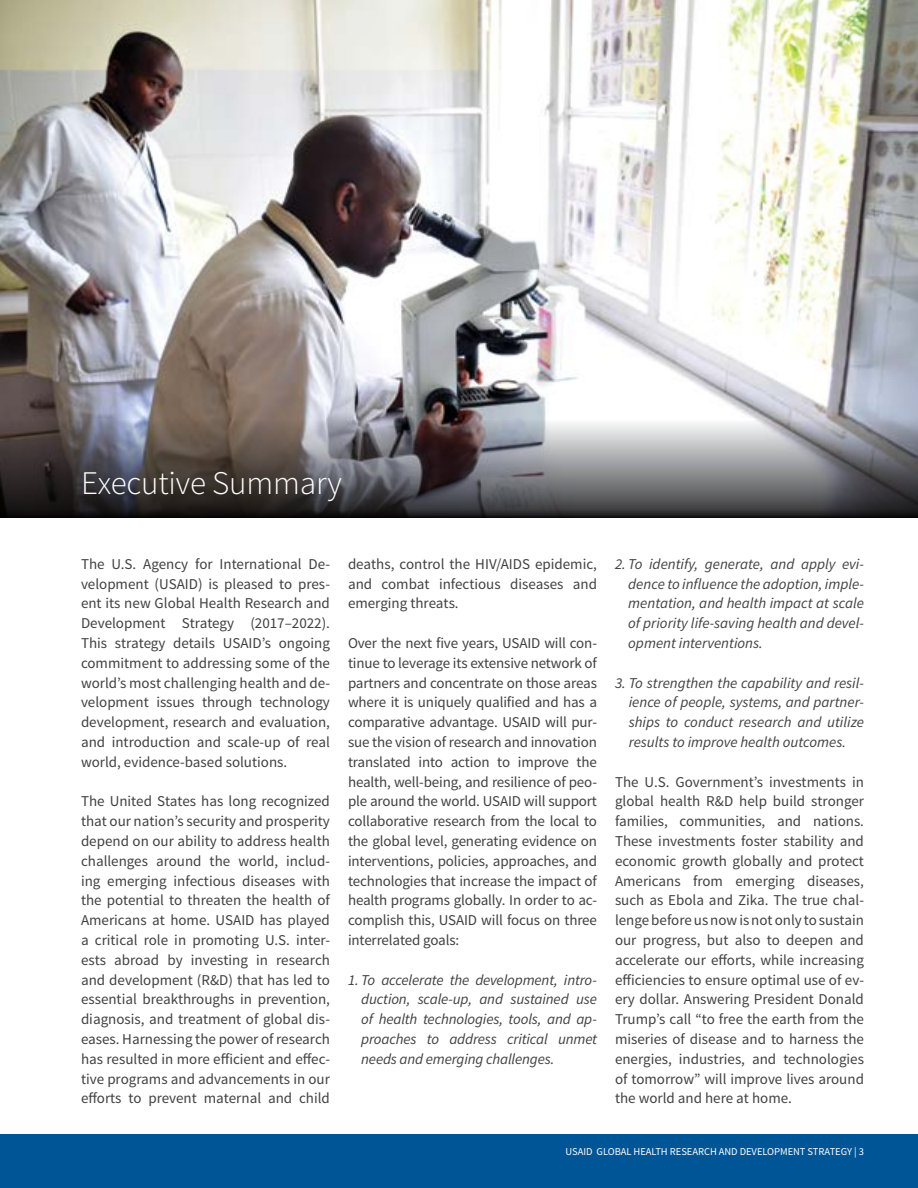
<style>
.page{position:relative;width:918px;height:1188px;background:#fff}
.page>*{position:absolute;margin:0;border:0;box-sizing:border-box;transform-origin:0 0}
.t1{font:300 33px "Source Sans Pro";letter-spacing:-.005em;color:#fff}
.t2{font:15px/19.8px "Source Sans Pro";color:#414042;text-align:justify}
.t3{font:italic 15px/19.8px "Source Sans Pro";color:#414042;text-align:justify}
.t4{font:10.5px "Source Sans Pro";letter-spacing:-.005em;color:#fff}
</style>
<div class="page">
<div style="left:0;top:1134px;width:918px;height:54px;background:#005596"></div>
<img style="left:0;top:0;width:918px;height:419px">
<svg style="left:0;top:419px;width:918px;height:99px;background:#646265"></svg>
<h1 class="t1" style="left:81px;top:463px;width:262px">Executive Summary</h1>
<p class="t2" style="left:81px;top:554px;width:251px">The U.S. Agency for International De&shy;velopment (USAID) is pleased to pres&shy;ent its new Global Health Research and Development Strategy (2017–2022).<br>This strategy details USAID’s ongoing commitment to addressing some of the world’s most challenging health and de&shy;velopment issues through technology development, research and evaluation, and introduction and scale-up of real world, evidence-based solutions.</p>
<p class="t2" style="left:81px;top:792px;width:251px">The United States has long recognized that our nation’s security and prosperity depend on our ability to address health challenges around the world, includ&shy;ing emerging infectious diseases with the potential to threaten the health of Americans at home. USAID has played a critical role in promoting U.S. inter&shy;ests abroad by investing in research and development (R&amp;D) that has led to essential breakthroughs in prevention, diagnosis, and treatment of global dis&shy;eases. Harnessing the power of research has resulted in more efficient and effec&shy;tive programs and advancements in our efforts to prevent maternal and child</p>
<p class="t2" style="left:348px;top:554px;width:251px">deaths, control the HIV/AIDS epidemic, and combat infectious diseases and emerging threats.</p>
<p class="t2" style="left:348px;top:633px;width:251px">Over the next five years, USAID will con&shy;tinue to leverage its extensive network of partners and concentrate on those areas where it is uniquely qualified and has a comparative advantage. USAID will pur&shy;sue the vision of research and innovation translated into action to improve the health, well-being, and resilience of peo&shy;ple around the world. USAID will support collaborative research from the local to the global level, generating evidence on interventions, policies, approaches, and technologies that increase the impact of health programs globally. In order to ac&shy;complish this, USAID will focus on three interrelated goals:</p>
<p class="t3" style="left:361px;top:970px;width:237px;text-indent:-13px">1. To accelerate the development, intro&shy;duction, scale-up, and sustained use of health technologies, tools, and ap&shy;proaches to address critical unmet needs and emerging challenges.</p>
<p class="t3" style="left:628px;top:554px;width:237px;text-indent:-13px">2. To identify, generate, and apply evi&shy;dence to influence the adoption, imple&shy;mentation, and health impact at scale of priority life-saving health and devel&shy;opment interventions.</p>
<p class="t3" style="left:629px;top:673px;width:237px;text-indent:-14px">3. To strengthen the capability and resil&shy;ience of people, systems, and partner&shy;ships to conduct research and utilize results to improve health outcomes.</p>
<p class="t2" style="left:615px;top:772px;width:251px">The U.S. Government’s investments in global health R&amp;D help build stronger families, communities, and nations.<br>These investments foster stability and economic growth globally and protect Americans from emerging diseases, such as Ebola and Zika. The true chal&shy;lenge before us now is not only to sustain our progress, but also to deepen and accelerate our efforts, while increasing efficiencies to ensure optimal use of ev&shy;ery dollar. Answering President Donald Trump’s call “to free the earth from the miseries of disease and to harness the energies, industries, and technologies of tomorrow” will improve lives around the world and here at home.</p>
<p class="t4" style="left:566px;top:1145px;width:300px">USAID GLOBAL HEALTH RESEARCH AND DEVELOPMENT STRATEGY | 3</p>
</div>
